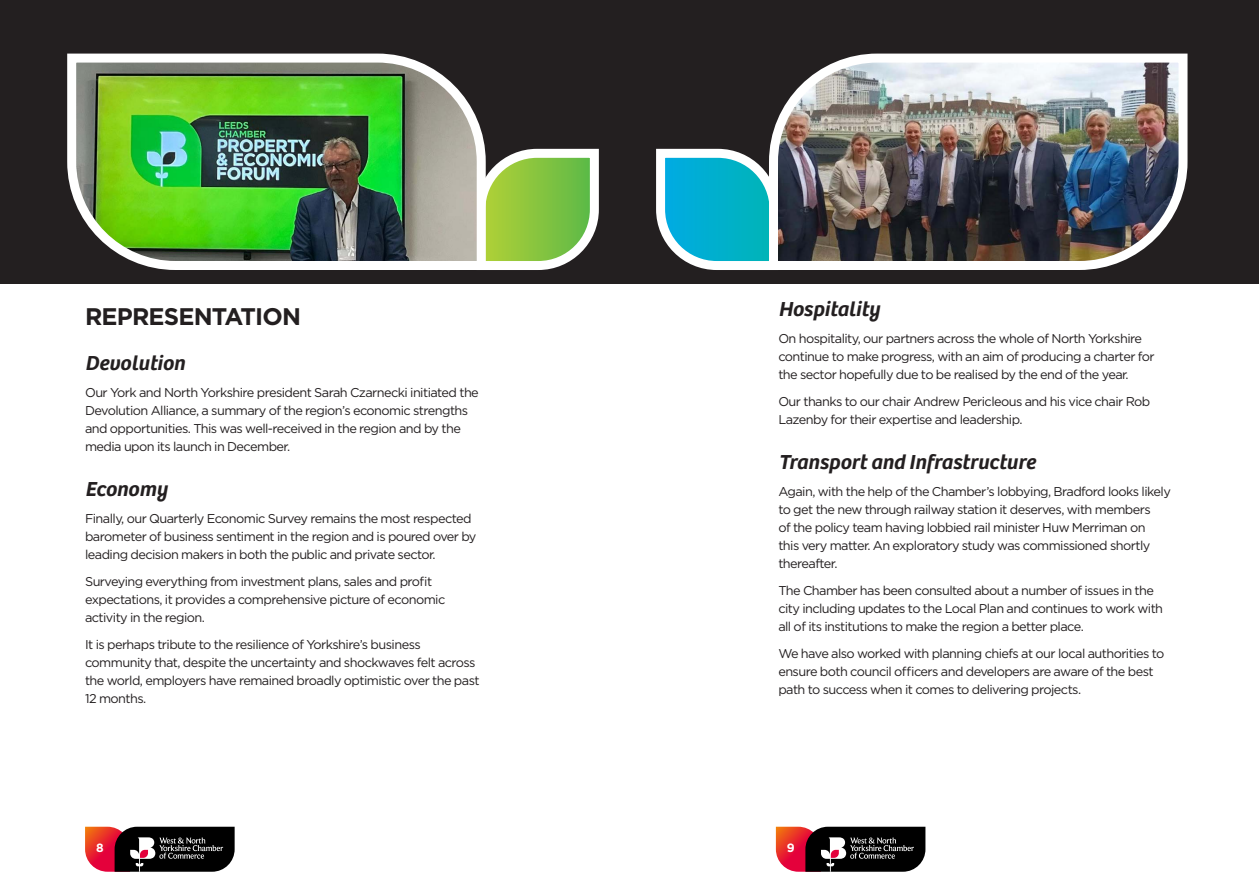
<style>
.page{position:relative;width:1259px;height:893px;background:#fff}
.page>*{position:absolute;margin:0;border:0;box-sizing:border-box;transform-origin:0 0}
.SECTION{font:700 24px "Gotham";letter-spacing:-.035em;color:#231f20}
.Heading{font:italic 600 21px "Bree";letter-spacing:.005em;color:#231f20}
.Text{font:12.75px/18px "Gotham";letter-spacing:-.045em;color:#231f20}
.t1{font:700 12px "Gotham";color:#fff}
</style>
<div class="page">
<div style="left:0;top:0;width:1259px;height:284px;background:#231f20"></div>
<svg style="left:85px;top:827px;width:150px;height:45px;background:#522b2e"></svg>
<svg style="left:776px;top:827px;width:149px;height:45px;background:#512a2d"></svg>
<svg style="left:490px;top:148px;width:109px;height:122px;background:#95c163"></svg>
<svg style="left:656px;top:148px;width:108px;height:122px;background:#37b2c7"></svg>
<img style="left:764px;top:53px;width:424px;height:217px">
<img style="left:67px;top:53px;width:423px;height:217px">
<p class="SECTION" style="left:85px;top:300px;width:217px">REPRESENTATION</p>
<p class="Heading" style="left:85px;top:350px;width:101px">Devolution</p>
<p class="Text" style="left:85px;top:383px;width:395px">Our York and North Yorkshire president Sarah Czarnecki initiated the Devolution Alliance, a summary of the region’s economic strengths and opportunities. This was well-received in the region and by the media upon its launch in December.</p>
<p class="Heading" style="left:85px;top:476px;width:84px">Economy</p>
<p class="Text" style="left:85px;top:509px;width:393px">Finally, our Quarterly Economic Survey remains the most respected barometer of business sentiment in the region and is poured over by leading decision makers in both the public and private sector.</p>
<p class="Text" style="left:85px;top:572px;width:362px">Surveying everything from investment plans, sales and profit expectations, it provides a comprehensive picture of economic activity in the region.</p>
<p class="Text" style="left:85px;top:635px;width:396px">It is perhaps tribute to the resilience of Yorkshire’s business community that, despite the uncertainty and shockwaves felt across the world, employers have remained broadly optimistic over the past 12 months.</p>
<p class="Heading" style="left:778px;top:296px;width:103px">Hospitality</p>
<p class="Text" style="left:778px;top:329px;width:378px">On hospitality, our partners across the whole of North Yorkshire continue to make progress, with an aim of producing a charter for the sector hopefully due to be realised by the end of the year.</p>
<p class="Text" style="left:778px;top:392px;width:373px">Our thanks to our chair Andrew Pericleous and his vice chair Rob<br>Lazenby for their expertise and leadership.</p>
<p class="Heading" style="left:778px;top:449px;width:258px">Transport and Infrastructure</p>
<p class="Text" style="left:778px;top:482px;width:394px">Again, with the help of the Chamber’s lobbying, Bradford looks likely to get the new through railway station it deserves, with members<br>of the policy team having lobbied rail minister Huw Merriman on<br>this very matter. An exploratory study was commissioned shortly thereafter.</p>
<p class="Text" style="left:778px;top:581px;width:386px">The Chamber has been consulted about a number of issues in the city including updates to the Local Plan and continues to work with all of its institutions to make the region a better place.</p>
<p class="Text" style="left:778px;top:644px;width:387px">We have also worked with planning chiefs at our local authorities to ensure both council officers and developers are aware of the best path to success when it comes to delivering projects.</p>
<p class="t1" style="left:96px;top:840px;width:9px">8</p>
<p class="t1" style="left:787px;top:840px;width:9px">9</p>
</div>
